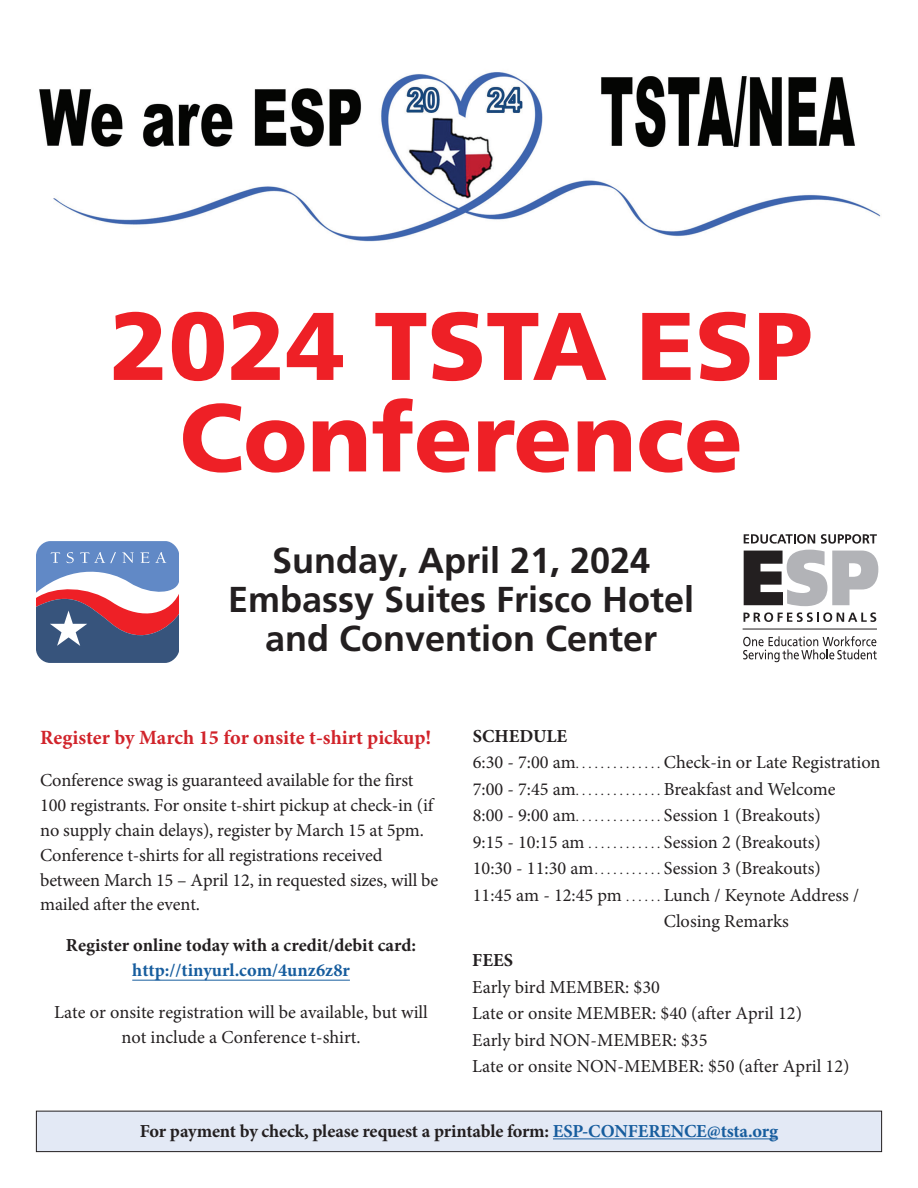
<style>
.page{position:relative;width:918px;height:1188px;background:#fff}
.page>*{position:absolute;margin:0;border:0;box-sizing:border-box;transform-origin:0 0}
.t1{font:900 96px/91.5px "Frutiger LT Pro";color:#ee2026;text-align:center}
.t2{font:700 36px/39px "Frutiger LT Pro";color:#231f20;text-align:center}
.t3{font:700 20.25px "Minion Pro";color:#d1232a}
.t4{font:18.3px/24.8px "Minion Pro";letter-spacing:-.01em;color:#231f20}
.t5{font:700 18.3px "Minion Pro";color:#231f20}
.t6{font:700 18.3px "Minion Pro";color:#175d9e}
.t7{font:13.8px "Minion Pro";color:#231f20}
.s1{font-size:18.3px}
.s2{font-size:13.8px}
.s3{color:#175d9e}
</style>
<div class="page">
<hr style="left:132px;top:980px;width:218px;height:1px;background:#175d9e">
<div style="left:36px;top:1111px;width:846px;height:41px;background:#e3e9f5"></div>
<hr style="left:553px;top:1138px;width:225px;height:1px;background:#175d9e">
<div style="left:36px;top:1111px;width:846px;height:41px;border:1px solid #231f20"></div>
<svg style="left:36px;top:541px;width:143px;height:121px"></svg>
<svg style="left:744px;top:550px;width:134px;height:56px"></svg>
<svg style="left:744px;top:534px;width:71px;height:10px"></svg>
<svg style="left:821px;top:534px;width:56px;height:10px"></svg>
<hr style="left:743px;top:629px;width:134px;height:1px;background:#231f20">
<svg style="left:744px;top:612px;width:132px;height:10px"></svg>
<svg style="left:743px;top:636px;width:134px;height:26px"></svg>
<img style="left:39px;top:72px;width:842px;height:170px">
<h1 class="t1" style="left:110px;top:300px;width:704px">2024 TSTA ESP<br>Conference</h1>
<h2 class="t2" style="left:228px;top:541px;width:468px">Sunday, April 21, 2024<br>Embassy Suites Frisco Hotel and Convention Center</h2>
<p class="t3" style="left:40px;top:723px;width:393px">Register by March 15 for onsite t-shirt pickup!</p>
<p class="t4" style="left:40px;top:768px;width:399px">Conference swag is guaranteed available for the first 100 registrants. For onsite t-shirt pickup at check-in (if no supply chain delays), register by March 15 at 5pm.<br>Conference t-shirts for all registrations received between March 15 – April 12, in requested sizes, will be mailed after the event.</p>
<p class="t5" style="left:66px;top:933px;width:352px">Register online today with a credit/debit card:</p>
<p class="t6" style="left:132px;top:958px;width:219px">http://tinyurl.com/4unz6z8r</p>
<p class="t4" style="left:54px;top:1000px;width:375px;text-align:center">Late or onsite registration will be available, but will not include a Conference t-shirt.</p>
<p class="t5" style="left:473px;top:723px;width:96px">SCHEDULE</p>
<p class="t7" style="left:473px;top:755px;width:108px"><span class="s1">6:30 - 7:00 am</span> ..............</p>
<p class="t4" style="left:664px;top:750px;width:218px">Check-in or Late Registration</p>
<p class="t7" style="left:473px;top:781px;width:108px"><span class="s1">7:00 - 7:45 am</span> ..............</p>
<p class="t4" style="left:664px;top:777px;width:173px">Breakfast and Welcome</p>
<p class="t7" style="left:473px;top:808px;width:108px"><span class="s1">8:00 - 9:00 am</span> ..............</p>
<p class="t4" style="left:664px;top:803px;width:159px">Session 1 (Breakouts)</p>
<p class="t7" style="left:473px;top:834px;width:116px"><span class="s1">9:15 - 10:15 am</span> .............</p>
<p class="t4" style="left:664px;top:830px;width:159px">Session 2 (Breakouts)</p>
<p class="t4" style="left:473px;top:856px;width:126px">10:30 - 11:30 am <span class="s2">...........</span></p>
<p class="t4" style="left:664px;top:856px;width:159px">Session 3 (Breakouts)</p>
<p class="t4" style="left:473px;top:883px;width:151px">11:45 am - 12:45 pm</p>
<p class="t4" style="left:664px;top:882px;width:197px;line-height:26.5px">Lunch / Keynote Address /<br>Closing Remarks</p>
<p class="t5" style="left:472px;top:948px;width:42px">FEES</p>
<p class="t4" style="left:472px;top:974px;width:379px;line-height:26.5px">Early bird MEMBER: $30<br>Late or onsite MEMBER: $40 (after April 12)<br>Early bird NON-MEMBER: $35<br>Late or onsite NON-MEMBER: $50 (after April 12)</p>
<p class="t5" style="left:140px;top:1118px;width:640px">For payment by check, please request a printable form: <span class="s3">ESP-CONFERENCE@tsta.org</span></p>
</div>
